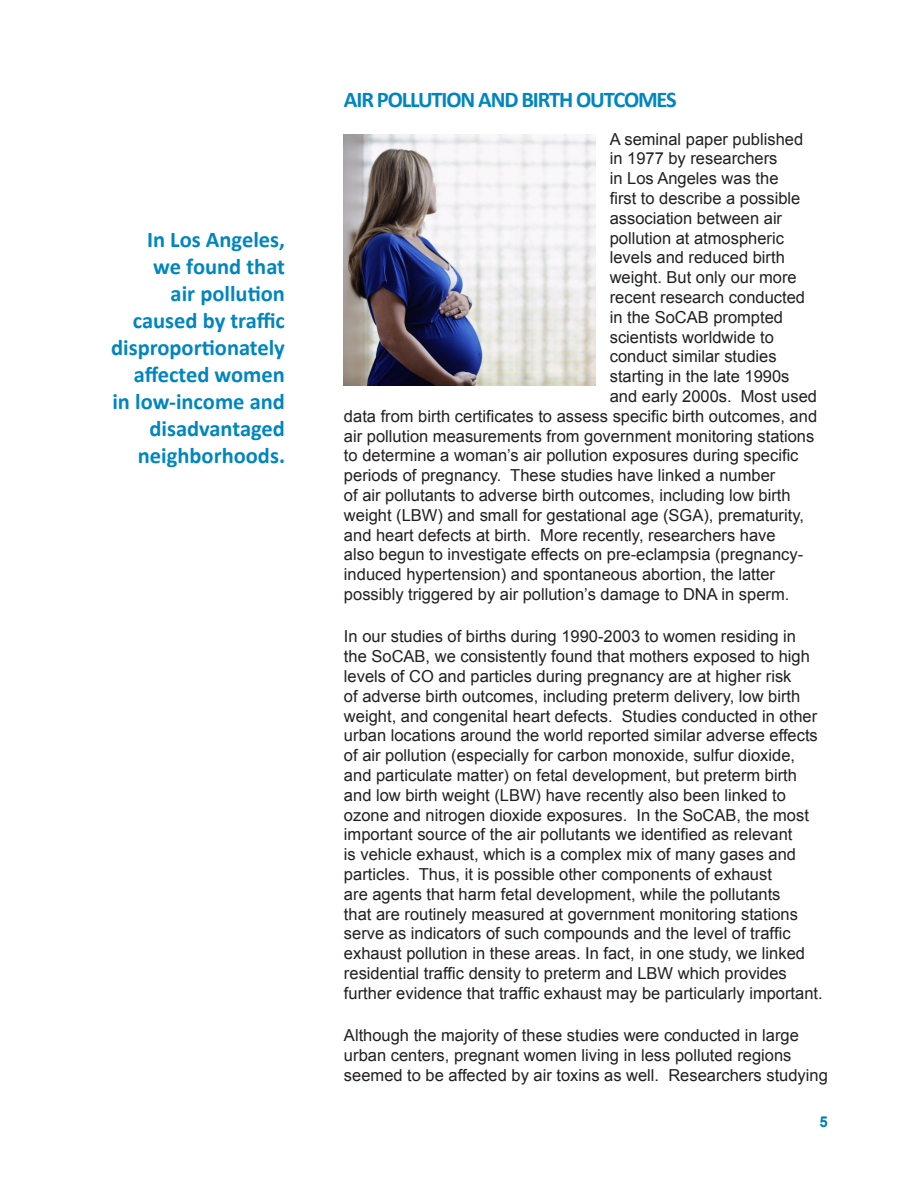
<style>
.page{position:relative;width:918px;height:1188px;background:#fff}
.page>*{position:absolute;margin:0;border:0;box-sizing:border-box;transform-origin:0 0}
.t1{font:700 22.5px/27px "Calibri";color:#0086bf;text-align:right}
.t2{font:700 22.5px "Calibri";letter-spacing:-.05em;color:#0086bf}
.t3{font:16.5px/19.8px "Arial";color:#231f20}
.t4{font:700 15px "Arial";color:#017eb5}
</style>
<div class="page">
<img style="left:344px;top:134px;width:252px;height:252px">
<h1 class="t1" style="left:111px;top:227px;width:175px">In Los Angeles,<br>we found that<br>air pollution caused by traffic disproportionately affected women in low-income and disadvantaged neighborhoods.</h1>
<h1 class="t2" style="left:344px;top:90px;width:334px">AIR POLLUTION AND BIRTH OUTCOMES</h1>
<p class="t3" style="left:610px;top:129px;width:195px">A seminal paper published</p>
<p class="t3" style="left:610px;top:149px;width:169px">in 1977 by researchers</p>
<p class="t3" style="left:610px;top:169px;width:170px">in Los Angeles was the</p>
<p class="t3" style="left:610px;top:188px;width:192px">first to describe a possible</p>
<p class="t3" style="left:610px;top:208px;width:174px">association between air</p>
<p class="t3" style="left:610px;top:228px;width:176px">pollution at atmospheric</p>
<p class="t3" style="left:610px;top:248px;width:177px">levels and reduced birth</p>
<p class="t3" style="left:610px;top:268px;width:189px">weight. But only our more</p>
<p class="t3" style="left:610px;top:287px;width:197px">recent research conducted</p>
<p class="t3" style="left:610px;top:307px;width:175px">in the SoCAB prompted</p>
<p class="t3" style="left:610px;top:327px;width:166px">scientists worldwide to</p>
<p class="t3" style="left:610px;top:347px;width:168px">conduct similar studies</p>
<p class="t3" style="left:610px;top:367px;width:181px">starting in the late 1990s</p>
<p class="t3" style="left:610px;top:386px;width:209px">and early 2000s. Most used</p>
<p class="t3" style="left:344px;top:406px;width:475px">data from birth certificates to assess specific birth outcomes, and</p>
<p class="t3" style="left:344px;top:426px;width:472px">air pollution measurements from government monitoring stations</p>
<p class="t3" style="left:344px;top:446px;width:456px">to determine a woman’s air pollution exposures during specific</p>
<p class="t3" style="left:344px;top:466px;width:433px">periods of pregnancy. These studies have linked a number</p>
<p class="t3" style="left:344px;top:485px;width:448px">of air pollutants to adverse birth outcomes, including low birth</p>
<p class="t3" style="left:344px;top:505px;width:462px">weight (LBW) and small for gestational age (SGA), prematurity,</p>
<p class="t3" style="left:344px;top:525px;width:433px">and heart defects at birth. More recently, researchers have</p>
<p class="t3" style="left:344px;top:545px;width:461px">also begun to investigate effects on pre-eclampsia (pregnancy-</p>
<p class="t3" style="left:344px;top:565px;width:433px">induced hypertension) and spontaneous abortion, the latter</p>
<p class="t3" style="left:344px;top:584px;width:447px">possibly triggered by air pollution’s damage to DNA in sperm.</p>
<p class="t3" style="left:344px;top:627px;width:480px">In our studies of births during 1990-2003 to women residing in the SoCAB, we consistently found that mothers exposed to high levels of CO and particles during pregnancy are at higher risk<br>of adverse birth outcomes, including preterm delivery, low birth weight, and congenital heart defects. Studies conducted in other urban locations around the world reported similar adverse effects of air pollution (especially for carbon monoxide, sulfur dioxide, and particulate matter) on fetal development, but preterm birth and low birth weight (LBW) have recently also been linked to ozone and nitrogen dioxide exposures. In the SoCAB, the most important source of the air pollutants we identified as relevant<br>is vehicle exhaust, which is a complex mix of many gases and particles. Thus, it is possible other components of exhaust<br>are agents that harm fetal development, while the pollutants<br>that are routinely measured at government monitoring stations serve as indicators of such compounds and the level of traffic exhaust pollution in these areas. In fact, in one study, we linked residential traffic density to preterm and LBW which provides further evidence that traffic exhaust may be particularly important.</p>
<p class="t3" style="left:344px;top:1025px;width:485px">Although the majority of these studies were conducted in large urban centers, pregnant women living in less polluted regions seemed to be affected by air toxins as well. Researchers studying</p>
<p class="t4" style="left:820px;top:1113px;width:10px">5</p>
</div>
